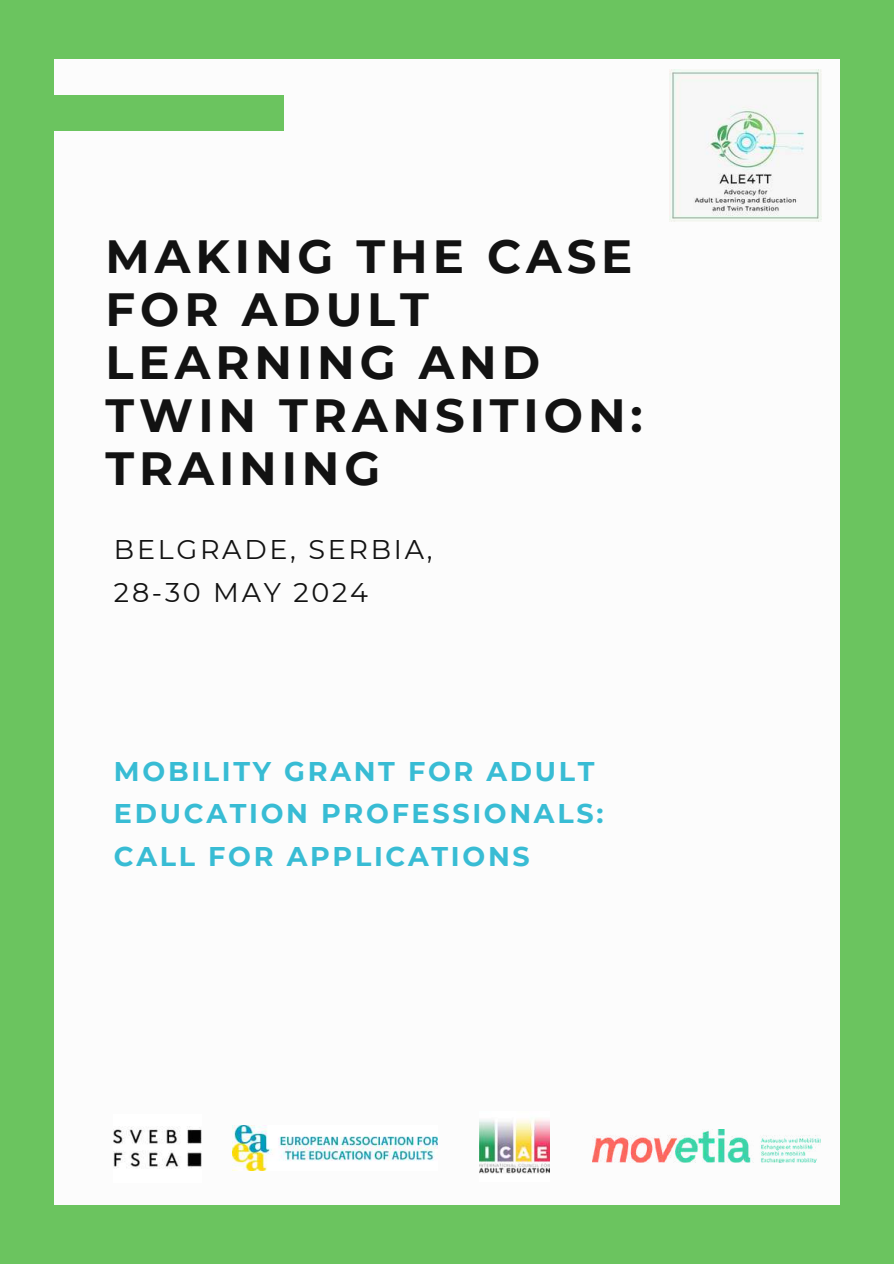
<style>
.page{position:relative;width:894px;height:1264px;background:#fff}
.page>*{position:absolute;margin:0;border:0;box-sizing:border-box;transform-origin:0 0}
.t1{font:700 46.5px/52.8px "Montserrat";letter-spacing:.105em;color:#121212}
.t2{font:700 27px/42.8px "Montserrat";letter-spacing:.1em;color:#38bcd4}
.t3{font:27px/42.8px "Montserrat";letter-spacing:.1em;color:#121212}
</style>
<div class="page">
<div style="left:0;top:0;width:893px;height:1263px;background:#6bc45f"></div>
<div style="left:54px;top:59px;width:785px;height:1145px;background:#fcfcfc"></div>
<div style="left:0;top:96px;width:284px;height:35px;background:#6bc45f"></div>
<img style="left:232px;top:1125px;width:205px;height:45px">
<img style="left:592px;top:1129px;width:228px;height:33px">
<img style="left:114px;top:1127px;width:88px;height:41px">
<img style="left:479px;top:1120px;width:70px;height:54px">
<img style="left:669px;top:69px;width:152px;height:152px">
<h1 class="t1" style="left:106px;top:230px;width:538px">MAKING THE CASE<br>FOR ADULT<br>LEARNING AND<br>TWIN TRANSITION:<br>TRAINING</h1>
<p class="t3" style="left:114px;top:528px;width:320px">BELGRADE, SERBIA,<br>28-30 MAY 2024</p>
<p class="t2" style="left:114px;top:749px;width:491px">MOBILITY GRANT FOR ADULT<br>EDUCATION PROFESSIONALS:<br>CALL FOR APPLICATIONS</p>
</div>
